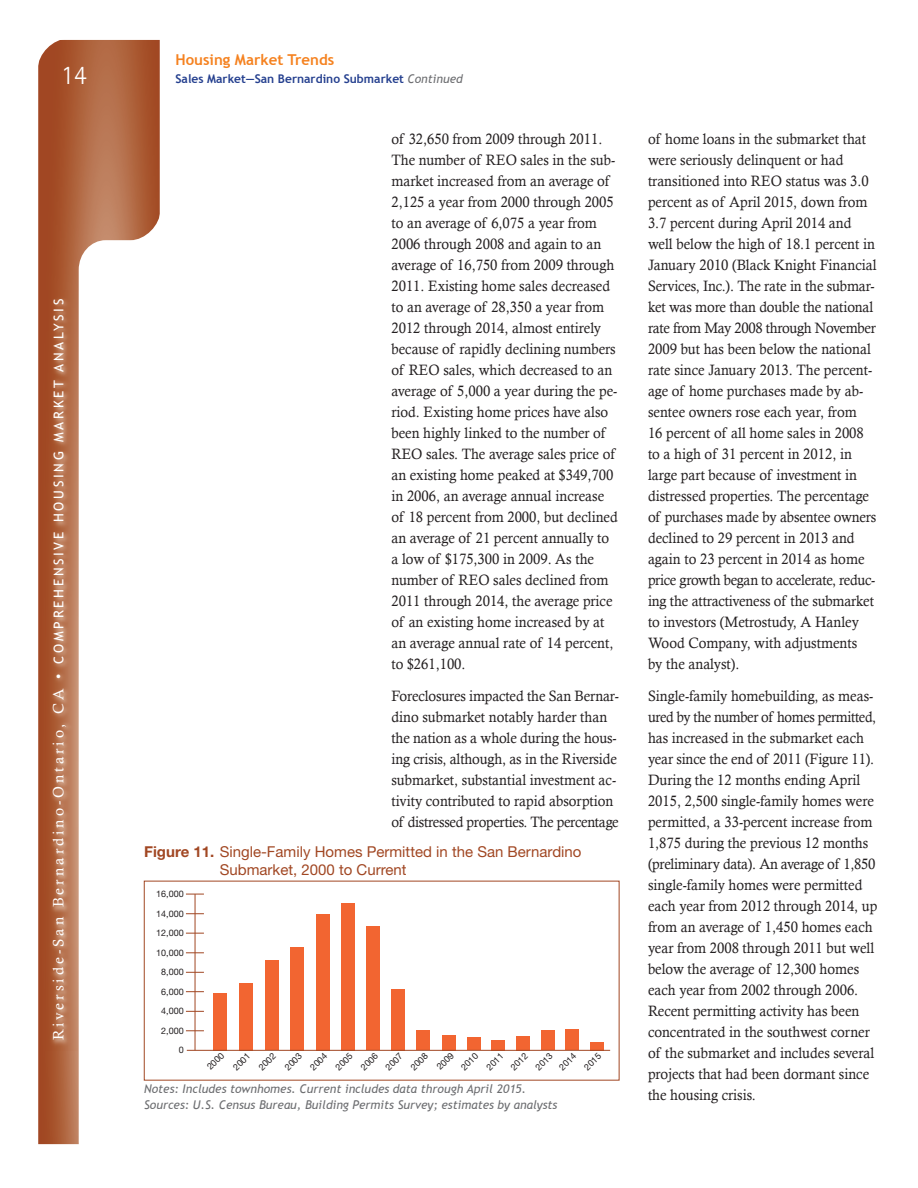
<style>
.page{position:relative;width:918px;height:1188px;background:#fff}
.page>*{position:absolute;margin:0;border:0;box-sizing:border-box;transform-origin:0 0}
.t1{font:300 27px "Rotis Sans Serif";color:#fff}
.t2{font:15px/21px "Calisto";color:#231f20;scale:.95 1}
.t3{font:15px/18px "Helvetica Neue";color:#a14723}
.t4{font:15px "Calisto";letter-spacing:.2em;color:#fff}
.t5{font:700 15px "Trebuchet MS";color:#f58220}
.t6{font:italic 12px "Trebuchet MS";color:#6d6e71}
.t7{font:700 12px "Trebuchet MS";color:#25408f}
.t8{font:9px/19.5px "Helvetica Neue";color:#231f20;text-align:right}
.s1{font-family:"Trebuchet MS";font-size:13.5px}
.s2{font-weight:400;font-style:italic;color:#6d6e71}
.s3{font-weight:700}
</style>
<div class="page">
<svg style="left:38px;top:40px;width:122px;height:1104px;background:#ad603b"></svg>
<svg style="left:79px;top:240px;width:106px;height:904px"></svg>
<svg style="left:38px;top:39px;width:30px;height:30px"></svg>
<svg style="left:130px;top:210px;width:36px;height:36px"></svg>
<img style="left:46px;top:290px;width:31px;height:761px">
<hr style="left:195px;top:894px;width:1px;height:156px;background:#a14723">
<div style="left:366px;top:927px;width:14px;height:123px;background:#f26531"></div>
<div style="left:391px;top:989px;width:14px;height:61px;background:#f26531"></div>
<div style="left:416px;top:1031px;width:14px;height:19px;background:#f26531"></div>
<div style="left:442px;top:1035px;width:14px;height:15px;background:#f26531"></div>
<div style="left:467px;top:1037px;width:14px;height:13px;background:#f26531"></div>
<div style="left:491px;top:1040px;width:14px;height:10px;background:#f26531"></div>
<div style="left:516px;top:1036px;width:14px;height:14px;background:#f26531"></div>
<div style="left:541px;top:1031px;width:14px;height:19px;background:#f26531"></div>
<div style="left:590px;top:1042px;width:14px;height:8px;background:#f26531"></div>
<div style="left:565px;top:1029px;width:14px;height:21px;background:#f26531"></div>
<div style="left:265px;top:961px;width:14px;height:89px;background:#f26531"></div>
<div style="left:316px;top:914px;width:14px;height:136px;background:#f26531"></div>
<div style="left:341px;top:903px;width:14px;height:147px;background:#f26531"></div>
<div style="left:290px;top:947px;width:14px;height:103px;background:#f26531"></div>
<div style="left:213px;top:993px;width:14px;height:57px;background:#f26531"></div>
<div style="left:239px;top:983px;width:14px;height:67px;background:#f26531"></div>
<hr style="left:187px;top:1050px;width:423px;height:1px;background:#a14723">
<svg style="left:186px;top:933px;width:18px;height:1px"></svg>
<svg style="left:186px;top:952px;width:18px;height:1px"></svg>
<svg style="left:186px;top:972px;width:18px;height:1px"></svg>
<svg style="left:186px;top:991px;width:18px;height:1px"></svg>
<svg style="left:186px;top:1011px;width:18px;height:1px"></svg>
<svg style="left:186px;top:1030px;width:18px;height:1px"></svg>
<svg style="left:186px;top:913px;width:18px;height:1px"></svg>
<svg style="left:186px;top:894px;width:18px;height:1px"></svg>
<h1 class="t1" style="left:61px;top:60px;width:27px">14</h1>
<p class="t4" style="left:50px;top:1040px;width:743px;rotate:-90deg">Riverside-San Bernardino-Ontario, CA • <span class="s1">COMPREHENSIVE HOUSING MARKET ANALYSIS</span></p>
<p class="t5" style="left:176px;top:50px;width:160px">Housing Market Trends</p>
<p class="t7" style="left:176px;top:71px;width:289px">Sales Market—San Bernardino Submarket <span class="s2">Continued</span></p>
<p class="t2" style="left:392px;top:128px;width:240px">of 32,650 from 2009 through 2011.<br>The number of REO sales in the sub&shy;market increased from an average of 2,125 a year from 2000 through 2005 to an average of 6,075 a year from 2006 through 2008 and again to an average of 16,750 from 2009 through 2011. Existing home sales decreased to an average of 28,350 a year from 2012 through 2014, almost entirely because of rapidly declining numbers of REO sales, which decreased to an average of 5,000 a year during the pe&shy;riod. Existing home prices have also been highly linked to the number of REO sales. The average sales price of an existing home peaked at $349,700 in 2006, an average annual increase of 18 percent from 2000, but declined an average of 21 percent annually to a low of $175,300 in 2009. As the number of REO sales declined from 2011 through 2014, the average price of an existing home increased by at an average annual rate of 14 percent, to $261,100.</p>
<p class="t2" style="left:392px;top:685px;width:241px">Foreclosures impacted the San Bernar&shy;dino submarket notably harder than the nation as a whole during the hous&shy;ing crisis, although, as in the Riverside submarket, substantial investment ac&shy;tivity contributed to rapid absorption of distressed properties. The percentage</p>
<p class="t3" style="left:220px;top:843px;width:363px;text-indent:-76px"><span class="s3">Figure 11.</span> Single-Family Homes Permitted in the San Bernardino<br>Submarket, 2000 to Current</p>
<p class="t8" style="left:156px;top:884px;width:29px">16,000<br>14,000<br>12,000<br>10,000<br>8,000<br>6,000<br>4,000<br>2,000<br>0</p>
<p class="t8" style="left:380px;top:1061px;width:22px;rotate:-45deg">2007</p>
<p class="t8" style="left:405px;top:1061px;width:22px;rotate:-45deg">2008</p>
<p class="t8" style="left:431px;top:1061px;width:22px;rotate:-45deg">2009</p>
<p class="t8" style="left:455px;top:1061px;width:22px;rotate:-45deg">2010</p>
<p class="t8" style="left:481px;top:1061px;width:22px;rotate:-45deg">2011</p>
<p class="t8" style="left:505px;top:1061px;width:22px;rotate:-45deg">2012</p>
<p class="t8" style="left:530px;top:1061px;width:22px;rotate:-45deg">2013</p>
<p class="t8" style="left:554px;top:1061px;width:22px;rotate:-45deg">2014</p>
<p class="t8" style="left:579px;top:1061px;width:22px;rotate:-45deg">2015</p>
<p class="t8" style="left:201px;top:1061px;width:22px;rotate:-45deg">2000</p>
<p class="t8" style="left:228px;top:1061px;width:22px;rotate:-45deg">2001</p>
<p class="t8" style="left:253px;top:1061px;width:22px;rotate:-45deg">2002</p>
<p class="t8" style="left:279px;top:1061px;width:22px;rotate:-45deg">2003</p>
<p class="t8" style="left:305px;top:1061px;width:22px;rotate:-45deg">2004</p>
<p class="t8" style="left:330px;top:1061px;width:22px;rotate:-45deg">2005</p>
<p class="t8" style="left:355px;top:1061px;width:22px;rotate:-45deg">2006</p>
<p class="t6" style="left:144px;top:1081px;width:384px">Notes: Includes townhomes. Current includes data through April 2015.</p>
<p class="t6" style="left:144px;top:1098px;width:415px">Sources: U.S. Census Bureau, Building Permits Survey; estimates by analysts</p>
<p class="t2" style="left:648px;top:128px;width:242px">of home loans in the submarket that were seriously delinquent or had transitioned into REO status was 3.0 percent as of April 2015, down from 3.7 percent during April 2014 and well below the high of 18.1 percent in January 2010 (Black Knight Financial Services, Inc.). The rate in the submar&shy;ket was more than double the national rate from May 2008 through November 2009 but has been below the national rate since January 2013. The percent&shy;age of home purchases made by ab&shy;sentee owners rose each year, from<br>16 percent of all home sales in 2008 to a high of 31 percent in 2012, in large part because of investment in distressed properties. The percentage of purchases made by absentee owners declined to 29 percent in 2013 and again to 23 percent in 2014 as home price growth began to accelerate, reduc&shy;ing the attractiveness of the submarket to investors (Metrostudy, A Hanley Wood Company, with adjustments<br>by the analyst).</p>
<p class="t2" style="left:648px;top:685px;width:243px">Single-family homebuilding, as meas&shy;ured by the number of homes permitted, has increased in the submarket each year since the end of 2011 (Figure 11).<br>During the 12 months ending April 2015, 2,500 single-family homes were permitted, a 33-percent increase from 1,875 during the previous 12 months (preliminary data). An average of 1,850 single-family homes were permitted each year from 2012 through 2014, up from an average of 1,450 homes each year from 2008 through 2011 but well below the average of 12,300 homes each year from 2002 through 2006.<br>Recent permitting activity has been concentrated in the southwest corner of the submarket and includes several projects that had been dormant since the housing crisis.</p>
</div>
